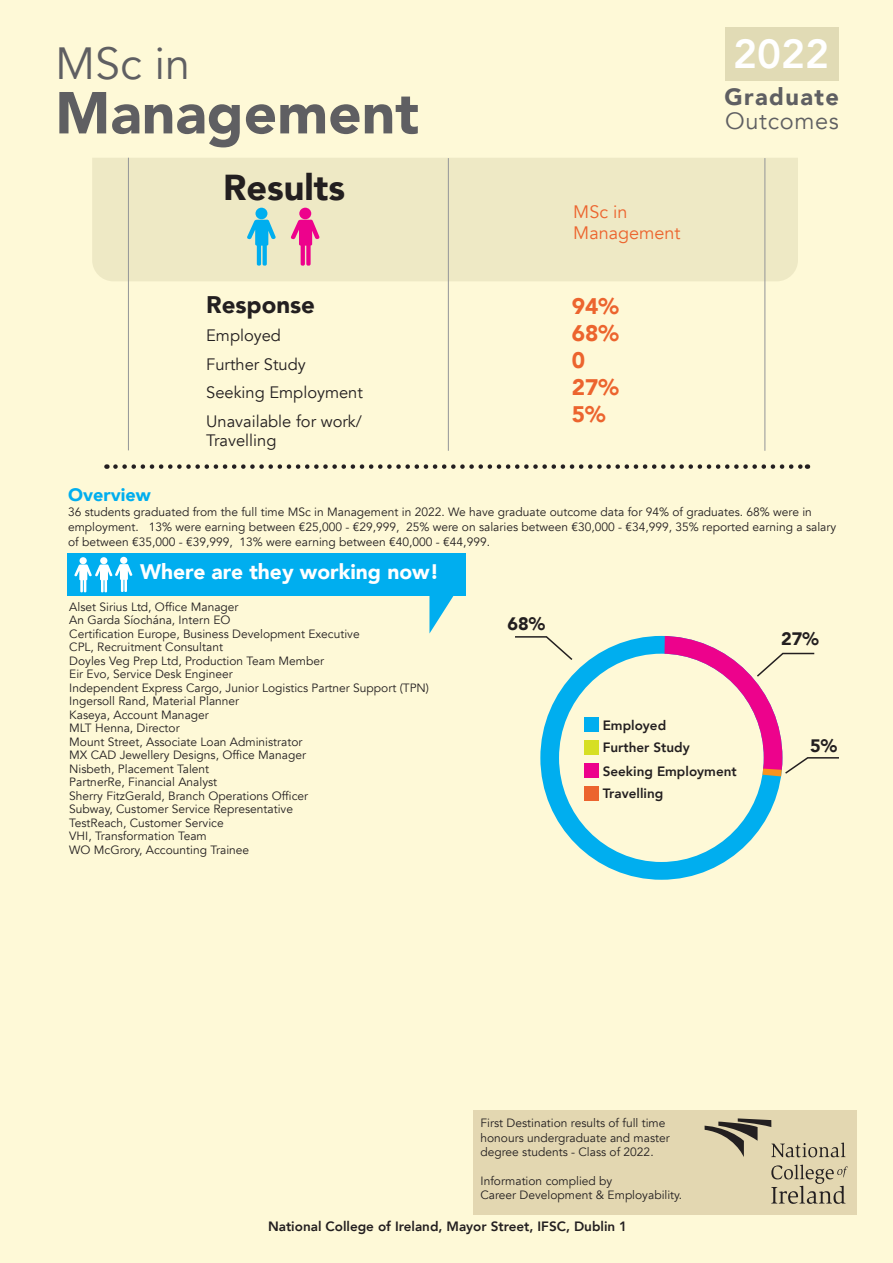
<style>
.page{position:relative;width:893px;height:1263px;background:#fef9d7}
.page>*{position:absolute;margin:0;border:0;box-sizing:border-box;transform-origin:0 0}
.t1{font:900 58.5px "Avenir";color:#5f5f62}
.t2{font:45px "Avenir";color:#5f5f62}
.t3{font:800 40.5px "Avenir";color:#fff}
.t4{font:900 36px "Avenir";color:#231f20}
.t5{font:900 24px "Avenir";color:#231f20}
.t6{font:900 23.55px "Avenir";letter-spacing:.06em;color:#5f5f62}
.t7{font:23.55px "Avenir";letter-spacing:.03em;color:#5f5f62}
.t8{font:900 22.5px/27px "Avenir";color:#ec642e}
.t9{font:900 21px "Avenir";color:#fff}
.t10{font:18px/21.6px "Avenir";color:#ec642e}
.t11{font:900 18px "Avenir";color:#231f20}
.t12{font:900 18px "Avenir";color:#00aeef}
.t13{font:16.5px/28.5px "Avenir";color:#231f20}
.t14{font:800 13.5px/21.3px "Avenir";color:#231f20}
.t15{font:12px/13.5px "Avenir";color:#231f20}
</style>
<div class="page">
<div style="left:726px;top:27px;width:113px;height:54px;background:#e1dbb5"></div>
<div style="left:473px;top:1110px;width:384px;height:104px;background:#e3d7b1"></div>
<svg style="left:705px;top:1118px;width:140px;height:39px"></svg>
<svg style="left:771px;top:1165px;width:77px;height:39px"></svg>
<div style="left:92px;top:158px;width:706px;height:123px;background:#eee9c5"></div>
<svg style="left:115px;top:464px;width:693px;height:5px"></svg>
<svg style="left:515px;top:636px;width:25px;height:2px"></svg>
<div style="left:255px;top:208px;width:12px;height:11px;background:#00aeef;border-radius:50%"></div>
<svg style="left:247px;top:219px;width:29px;height:47px"></svg>
<div style="left:299px;top:208px;width:12px;height:11px;background:#ed028c;border-radius:50%"></div>
<svg style="left:291px;top:219px;width:29px;height:47px"></svg>
<hr style="left:448px;top:158px;width:1px;height:293px;background:#939598">
<hr style="left:128px;top:158px;width:1px;height:292px;background:#939598">
<hr style="left:764px;top:158px;width:1px;height:293px;background:#939598">
<div style="left:68px;top:553px;width:398px;height:42px;background:#00aeef"></div>
<svg style="left:429px;top:595px;width:30px;height:38px"></svg>
<div style="left:80px;top:557px;width:7px;height:7px;background:#fff;border-radius:50%"></div>
<div style="left:100px;top:557px;width:7px;height:7px;background:#fff;border-radius:50%"></div>
<div style="left:120px;top:557px;width:7px;height:7px;background:#fff;border-radius:50%"></div>
<svg style="left:74px;top:564px;width:58px;height:28px"></svg>
<svg style="left:540px;top:636px;width:187px;height:244px"></svg>
<svg style="left:662px;top:636px;width:177px;height:224px"></svg>
<h2 class="t2" style="left:55px;top:37px;width:137px">MSc in</h2>
<h1 class="t1" style="left:55px;top:63px;width:365px">Management</h1>
<h3 class="t4" style="left:223px;top:156px;width:124px">Results</h3>
<h3 class="t5" style="left:206px;top:284px;width:110px">Response</h3>
<h3 class="t13" style="left:206px;top:322px;width:158px">Employed<br>Further Study<br>Seeking Employment<br>Unavailable for work/</h3>
<h3 class="t13" style="left:206px;top:427px;width:72px">Travelling</h3>
<h3 class="t10" style="left:573px;top:201px;width:109px">MSc in<br>Management</h3>
<h3 class="t8" style="left:572px;top:292px;width:49px">94%<br>68%<br>0<br>27%<br>5%</h3>
<h3 class="t3" style="left:733px;top:22px;width:97px">2022</h3>
<h3 class="t6" style="left:724px;top:77px;width:116px">Graduate</h3>
<h3 class="t7" style="left:725px;top:107px;width:115px">Outcomes</h3>
<h3 class="t12" style="left:68px;top:479px;width:84px">Overview</h3>
<p class="t15" style="left:68px;top:504px;width:770px;line-height:15px">36 students graduated from the full time MSc in Management in 2022. We have graduate outcome data for 94% of graduates. 68% were in employment. 13% were earning between €25,000 - €29,999, 25% were on salaries between €30,000 - €34,999, 35% reported earning a salary of between €35,000 - €39,999, 13% were earning between €40,000 - €44,999.</p>
<h3 class="t9" style="left:140px;top:554px;width:300px">Where are they working now!</h3>
<p class="t15" style="left:69px;top:600px;width:361px">Alset Sirius Ltd, Office Manager<br>An Garda Síochána, Intern EO<br>Certification Europe, Business Development Executive<br>CPL, Recruitment Consultant<br>Doyles Veg Prep Ltd, Production Team Member<br>Eir Evo, Service Desk Engineer<br>Independent Express Cargo, Junior Logistics Partner Support (TPN)<br>Ingersoll Rand, Material Planner<br>Kaseya, Account Manager<br>MLT Henna, Director<br>Mount Street, Associate Loan Administrator<br>MX CAD Jewellery Designs, Office Manager<br>Nisbeth, Placement Talent<br>PartnerRe, Financial Analyst<br>Sherry FitzGerald, Branch Operations Officer<br>Subway, Customer Service Representative<br>TestReach, Customer Service<br>VHI, Transformation Team<br>WO McGrory, Accounting Trainee</p>
<h3 class="t11" style="left:508px;top:609px;width:39px">68%</h3>
<p class="t14" style="left:603px;top:714px;width:65px">Employed</p>
<p class="t14" style="left:603px;top:737px;width:89px">Further Study</p>
<p class="t14" style="left:603px;top:761px;width:136px">Seeking Employment<br>Travelling</p>
<h3 class="t11" style="left:781px;top:623px;width:39px">27%</h3>
<h3 class="t11" style="left:810px;top:730px;width:28px">5%</h3>
<p class="t15" style="left:480px;top:1116px;width:191px;line-height:14.4px">First Destination results of full time honours undergraduate and master degree students - Class of 2022.</p>
<p class="t15" style="left:480px;top:1174px;width:203px;line-height:14.4px">Information complied by<br>Career Development &amp; Employability.</p>
<p class="t14" style="left:268px;top:1216px;width:361px">National College of Ireland, Mayor Street, IFSC, Dublin 1</p>
</div>
